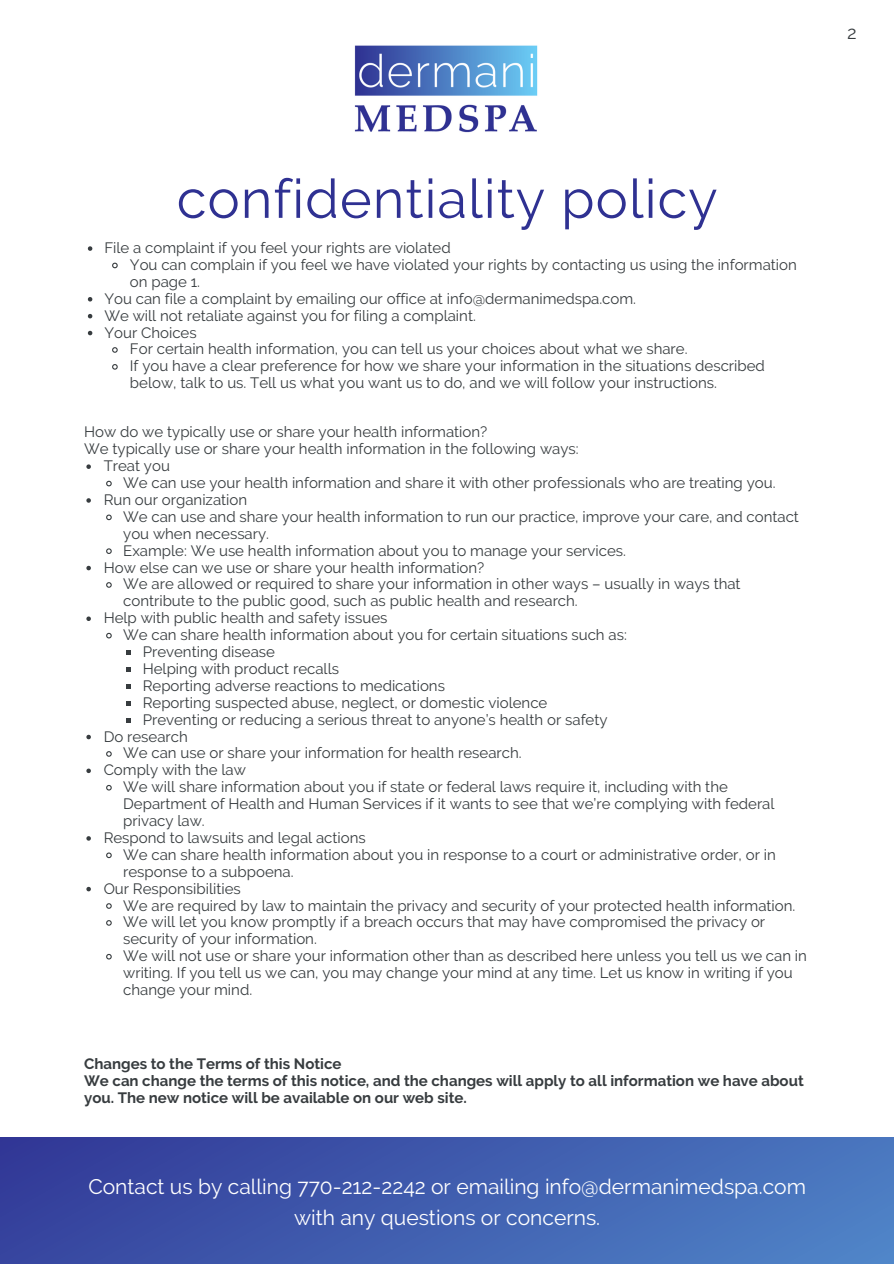
<style>
.page{position:relative;width:894px;height:1264px;background:#fff}
.page>*{position:absolute;margin:0;border:0;box-sizing:border-box;transform-origin:0 0}
.t1{font:54px "Raleway";letter-spacing:.02em;color:#2f3192}
.t2{font:21px/30.5px "Raleway";color:#fff;text-align:center}
.t3{font:18px "Raleway";color:#373c3f}
.t4{font:15px/17px "Raleway";color:#373c3f}
.t5{font:700 15px/17px "Raleway";color:#373c3f}
</style>
<div class="page">
<svg style="left:86px;top:464px;width:5px;height:5px"></svg>
<svg style="left:106px;top:480px;width:6px;height:7px"></svg>
<svg style="left:86px;top:498px;width:5px;height:4px"></svg>
<svg style="left:106px;top:514px;width:6px;height:7px"></svg>
<svg style="left:106px;top:548px;width:6px;height:6px"></svg>
<svg style="left:86px;top:566px;width:5px;height:4px"></svg>
<svg style="left:106px;top:582px;width:6px;height:6px"></svg>
<svg style="left:86px;top:616px;width:5px;height:5px"></svg>
<svg style="left:106px;top:632px;width:6px;height:7px"></svg>
<svg style="left:126px;top:650px;width:4px;height:4px"></svg>
<svg style="left:126px;top:667px;width:4px;height:4px"></svg>
<svg style="left:126px;top:684px;width:4px;height:4px"></svg>
<svg style="left:126px;top:701px;width:4px;height:4px"></svg>
<svg style="left:126px;top:718px;width:4px;height:4px"></svg>
<svg style="left:86px;top:734px;width:5px;height:5px"></svg>
<svg style="left:106px;top:751px;width:6px;height:6px"></svg>
<svg style="left:86px;top:768px;width:5px;height:5px"></svg>
<svg style="left:106px;top:785px;width:6px;height:6px"></svg>
<svg style="left:86px;top:836px;width:5px;height:4px"></svg>
<svg style="left:106px;top:852px;width:6px;height:7px"></svg>
<svg style="left:86px;top:886px;width:5px;height:5px"></svg>
<svg style="left:106px;top:903px;width:6px;height:6px"></svg>
<svg style="left:106px;top:920px;width:6px;height:6px"></svg>
<svg style="left:106px;top:953px;width:6px;height:7px"></svg>
<img style="left:354px;top:45px;width:184px;height:88px">
<div style="left:0;top:1137px;width:893px;height:126px;background:linear-gradient(to right,#343d9a,#4d7fc4)"></div>
<svg style="left:88px;top:246px;width:4px;height:5px"></svg>
<svg style="left:112px;top:262px;width:6px;height:7px"></svg>
<svg style="left:88px;top:297px;width:4px;height:4px"></svg>
<svg style="left:88px;top:314px;width:4px;height:4px"></svg>
<svg style="left:88px;top:331px;width:4px;height:4px"></svg>
<svg style="left:112px;top:347px;width:6px;height:6px"></svg>
<svg style="left:112px;top:364px;width:6px;height:6px"></svg>
<p class="t3" style="left:847px;top:22px;width:11px">2</p>
<p class="t1" style="left:177px;top:167px;width:542px">confidentiality policy</p>
<p class="t4" style="left:104px;top:239px;width:348px">File a complaint if you feel your rights are violated</p>
<p class="t4" style="left:130px;top:256px;width:668px">You can complain if you feel we have violated your rights by contacting us using the information on page 1.</p>
<p class="t4" style="left:104px;top:290px;width:533px">You can file a complaint by emailing our office at info@dermanimedspa.com.</p>
<p class="t4" style="left:104px;top:307px;width:373px">We will not retaliate against you for filing a complaint.</p>
<p class="t4" style="left:104px;top:324px;width:94px">Your Choices</p>
<p class="t4" style="left:130px;top:341px;width:559px">For certain health information, you can tell us your choices about what we share.</p>
<p class="t4" style="left:130px;top:357px;width:636px">If you have a clear preference for how we share your information in the situations described below, talk to us. Tell us what you want us to do, and we will follow your instructions.</p>
<p class="t4" style="left:84px;top:423px;width:404px">How do we typically use or share your health information?</p>
<p class="t4" style="left:84px;top:440px;width:496px">We typically use or share your health information in the following ways:</p>
<p class="t4" style="left:104px;top:457px;width:68px">Treat you</p>
<p class="t4" style="left:123px;top:474px;width:653px">We can use your health information and share it with other professionals who are treating you.</p>
<p class="t4" style="left:104px;top:491px;width:145px">Run our organization</p>
<p class="t4" style="left:123px;top:508px;width:677px">We can use and share your health information to run our practice, improve your care, and contact you when necessary.</p>
<p class="t4" style="left:123px;top:542px;width:504px">Example: We use health information about you to manage your services.</p>
<p class="t4" style="left:104px;top:559px;width:382px">How else can we use or share your health information?</p>
<p class="t4" style="left:123px;top:575px;width:618px">We are allowed or required to share your information in other ways – usually in ways that contribute to the public good, such as public health and research.</p>
<p class="t4" style="left:104px;top:609px;width:285px">Help with public health and safety issues</p>
<p class="t4" style="left:123px;top:626px;width:505px">We can share health information about you for certain situations such as:</p>
<p class="t4" style="left:143px;top:643px;width:134px">Preventing disease</p>
<p class="t4" style="left:143px;top:660px;width:198px">Helping with product recalls</p>
<p class="t4" style="left:143px;top:677px;width:304px">Reporting adverse reactions to medications</p>
<p class="t4" style="left:143px;top:694px;width:406px">Reporting suspected abuse, neglect, or domestic violence</p>
<p class="t4" style="left:143px;top:711px;width:466px">Preventing or reducing a serious threat to anyone’s health or safety</p>
<p class="t4" style="left:104px;top:727px;width:86px">Do research</p>
<p class="t4" style="left:123px;top:744px;width:400px">We can use or share your information for health research.</p>
<p class="t4" style="left:104px;top:761px;width:144px">Comply with the law</p>
<p class="t4" style="left:123px;top:778px;width:652px">We will share information about you if state or federal laws require it, including with the<br>Department of Health and Human Services if it wants to see that we’re complying with federal privacy law.</p>
<p class="t4" style="left:104px;top:829px;width:263px">Respond to lawsuits and legal actions</p>
<p class="t4" style="left:123px;top:846px;width:654px">We can share health information about you in response to a court or administrative order, or in response to a subpoena.</p>
<p class="t4" style="left:104px;top:879px;width:139px">Our Responsibilities</p>
<p class="t4" style="left:123px;top:896px;width:673px">We are required by law to maintain the privacy and security of your protected health information.</p>
<p class="t4" style="left:123px;top:913px;width:643px">We will let you know promptly if a breach occurs that may have compromised the privacy or security of your information.</p>
<p class="t4" style="left:123px;top:947px;width:685px">We will not use or share your information other than as described here unless you tell us we can in writing. If you tell us we can, you may change your mind at any time. Let us know in writing if you change your mind.</p>
<p class="t5" style="left:84px;top:1054px;width:259px">Changes to the Terms of this Notice</p>
<p class="t5" style="left:84px;top:1071px;width:721px">We can change the terms of this notice, and the changes will apply to all information we have about you. The new notice will be available on our web site.</p>
<p class="t2" style="left:88px;top:1171px;width:719px">Contact us by calling 770-212-2242 or emailing info@dermanimedspa.com with any questions or concerns.</p>
</div>
